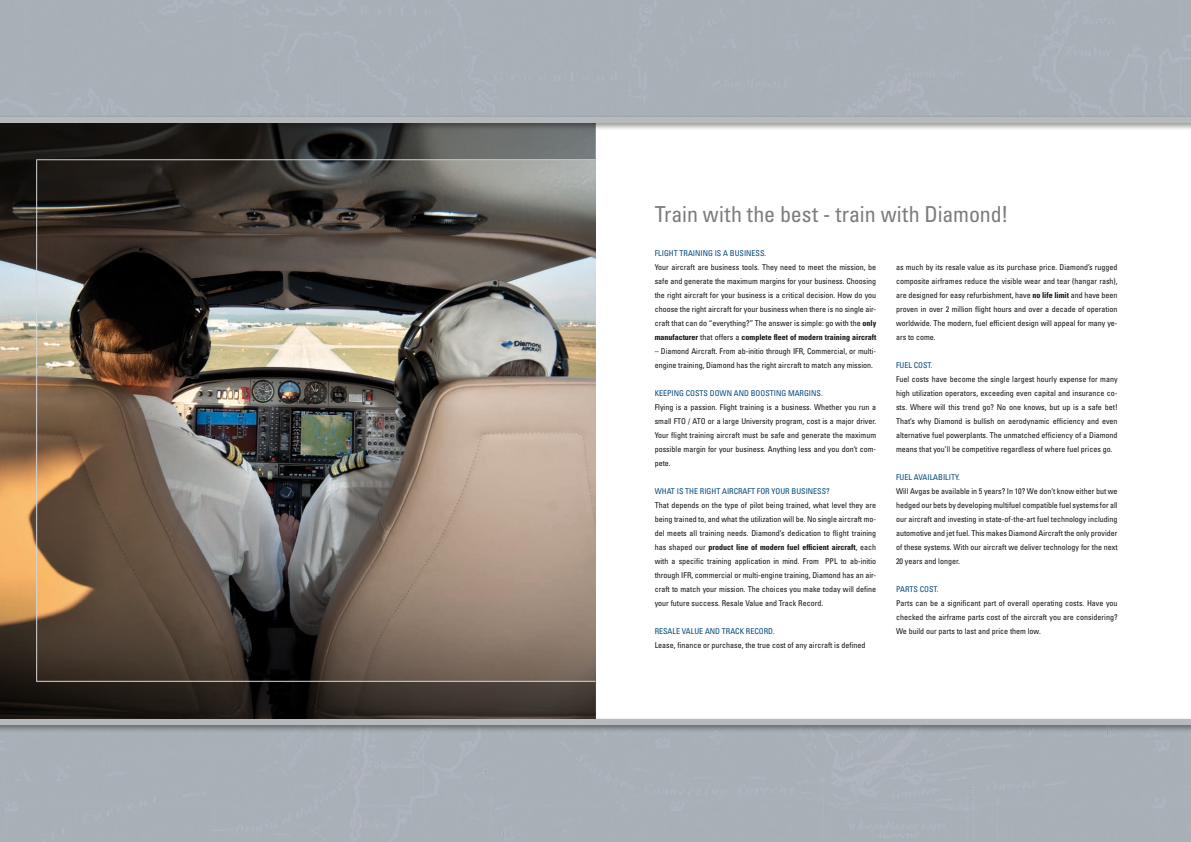
<style>
.page{position:relative;width:1191px;height:842px;background:#fff}
.page>*{position:absolute;margin:0;border:0;box-sizing:border-box;transform-origin:0 0}
.t1{font:condensed 22px "Univers LT Std";letter-spacing:-.005em;color:#7a7c7d}
.t2{font:condensed 8px/14px "Univers LT Std";color:#141314;text-align:justify}
.t3{font:condensed 8px "Univers LT Std";color:#004a7e}
.s1{font-weight:700}
</style>
<div class="page">
<img style="left:0;top:400px;width:595px;height:42px">
<img style="left:0;top:131px;width:595px;height:269px">
<svg style="left:0;top:442px;width:595px;height:275px;background:#756558"></svg>
<hr style="left:36px;top:159px;width:559px;height:1px;background:#d5d6d7">
<hr style="left:36px;top:160px;width:1px;height:522px;background:#d5d6d7">
<hr style="left:37px;top:681px;width:558px;height:1px;background:#d5d6d7">
<div style="left:0;top:115px;width:1191px;height:16px;background:#141314;opacity:.5"></div>
<div style="left:0;top:117px;width:1191px;height:6px;background:#b6babd"></div>
<div style="left:0;top:717px;width:1191px;height:16px;background:#141314;opacity:.5"></div>
<div style="left:0;top:719px;width:1191px;height:6px;background:#b6babd"></div>
<h1 class="t1" style="left:654px;top:201px;width:355px">Train with the best - train with Diamond!</h1>
<p class="t3" style="left:654px;top:248px;width:113px">FLIGHT TRAINING IS A BUSINESS.</p>
<p class="t2" style="left:654px;top:260px;width:223px">Your aircraft are business tools. They need to meet the mission, be safe and generate the maximum margins for your business. Choosing the right aircraft for your business is a critical decision. How do you choose the right aircraft for your business when there is no single air&shy;craft that can do “everything?” The answer is simple: go with the <span class="s1">only manufacturer</span> that offers a <span class="s1">complete fleet of modern training aircraft</span></p>
<p class="t2" style="left:654px;top:344px;width:223px">– Diamond Aircraft. From ab-initio through IFR, Commercial, or multi&shy;engine training, Diamond has the right aircraft to match any mission.</p>
<p class="t3" style="left:654px;top:388px;width:170px">KEEPING COSTS DOWN AND BOOSTING MARGINS.</p>
<p class="t2" style="left:654px;top:400px;width:223px">Flying is a passion. Flight training is a business. Whether you run a small FTO / ATO or a large University program, cost is a major driver.<br>Your flight training aircraft must be safe and generate the maximum possible margin for your business. Anything less and you don’t com&shy;pete.</p>
<p class="t3" style="left:654px;top:486px;width:176px">WHAT IS THE RIGHT AIRCRAFT FOR YOUR BUSINESS?</p>
<p class="t2" style="left:654px;top:498px;width:223px">That depends on the type of pilot being trained, what level they are being trained to, and what the utilization will be. No single aircraft mo&shy;del meets all training needs. Diamond’s dedication to flight training has shaped our <span class="s1">product line of modern fuel efficient aircraft</span>, each with a specific training application in mind. From PPL to ab-initio through IFR, commercial or multi-engine training, Diamond has an air&shy;craft to match your mission. The choices you make today will define your future success. Resale Value and Track Record.</p>
<p class="t3" style="left:654px;top:626px;width:122px">RESALE VALUE AND TRACK RECORD.</p>
<p class="t2" style="left:654px;top:638px;width:212px">Lease, finance or purchase, the true cost of any aircraft is defined</p>
<p class="t2" style="left:896px;top:260px;width:223px">as much by its resale value as its purchase price. Diamond’s rugged composite airframes reduce the visible wear and tear (hangar rash), are designed for easy refurbishment, have <span class="s1">no life limit</span> and have been proven in over 2 million flight hours and over a decade of operation worldwide. The modern, fuel efficient design will appeal for many ye&shy;ars to come.</p>
<p class="t3" style="left:896px;top:360px;width:38px">FUEL COST.</p>
<p class="t2" style="left:896px;top:372px;width:223px">Fuel costs have become the single largest hourly expense for many high utilization operators, exceeding even capital and insurance co&shy;sts. Where will this trend go? No one knows, but up is a safe bet!<br>That’s why Diamond is bullish on aerodynamic efficiency and even alternative fuel powerplants. The unmatched efficiency of a Diamond means that you’ll be competitive regardless of where fuel prices go.</p>
<p class="t3" style="left:896px;top:472px;width:65px">FUEL AVAILABILITY.</p>
<p class="t2" style="left:896px;top:484px;width:223px">Will Avgas be available in 5 years? In 10? We don’t know either but we hedged our bets by developing multifuel compatible fuel systems for all our aircraft and investing in state-of-the-art fuel technology including automotive and jet fuel. This makes Diamond Aircraft the only provider of these systems. With our aircraft we deliver technology for the next 20 years and longer.</p>
<p class="t3" style="left:896px;top:584px;width:44px">PARTS COST.</p>
<p class="t2" style="left:896px;top:596px;width:223px">Parts can be a significant part of overall operating costs. Have you checked the airframe parts cost of the aircraft you are considering?<br>We build our parts to last and price them low.</p>
</div>
